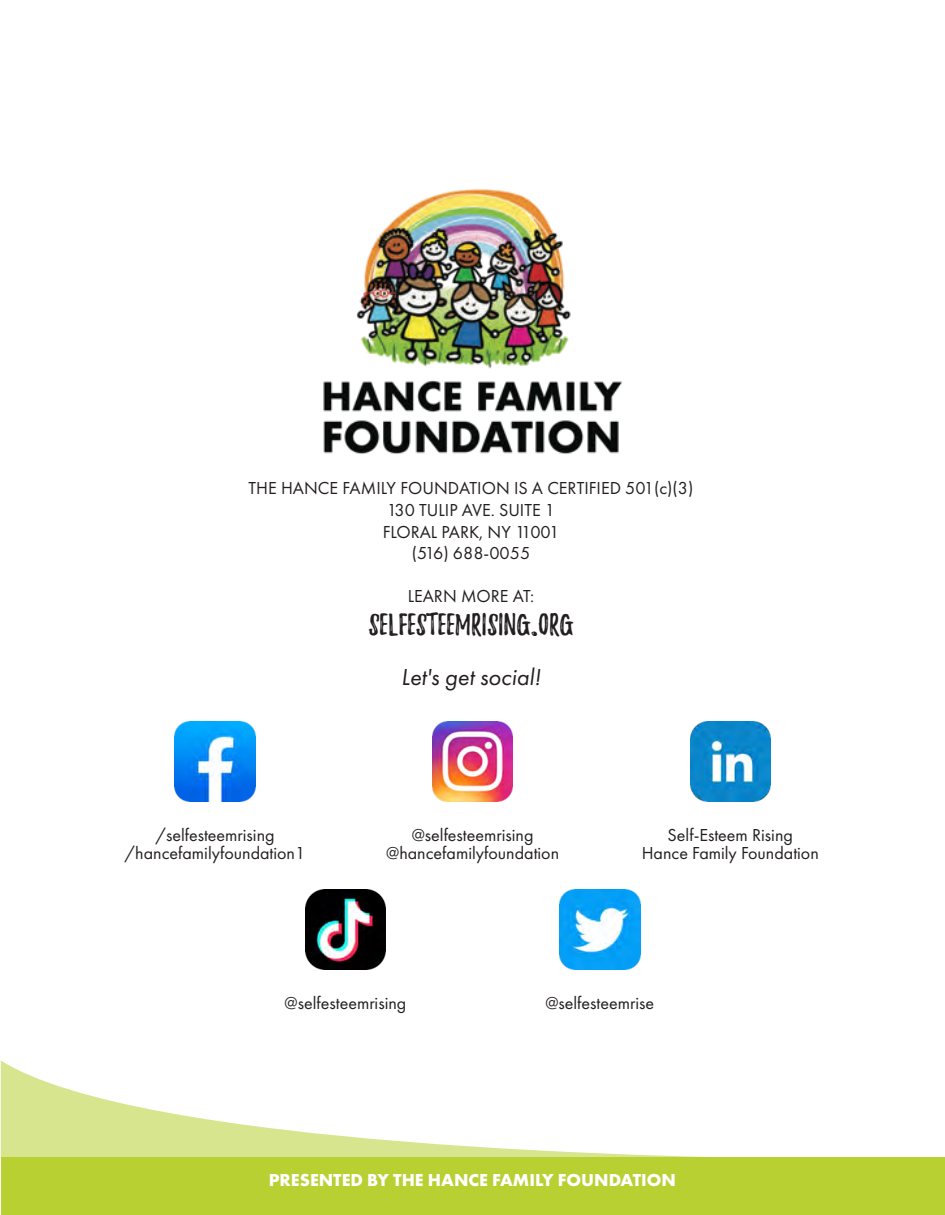
<style>
.page{position:relative;width:945px;height:1215px;background:#fff}
.page>*{position:absolute;margin:0;border:0;box-sizing:border-box;transform-origin:0 0}
.t1{font:27px "Playlist Caps";color:#231f20}
.t2{font:italic 24px "Futura PT";color:#231f20}
.t3{font:18px/21.6px "Futura PT";color:#231f20;text-align:center}
.t4{font:700 18px "Futura PT";color:#fff}
</style>
<div class="page">
<svg style="left:1px;top:1060px;width:940px;height:98px"></svg>
<div style="left:1px;top:1158px;width:943px;height:57px;background:#b8d032"></div>
<img style="left:323px;top:189px;width:300px;height:265px">
<img style="left:432px;top:721px;width:81px;height:81px">
<img style="left:175px;top:721px;width:80px;height:81px">
<img style="left:560px;top:889px;width:80px;height:81px">
<img style="left:305px;top:889px;width:81px;height:81px">
<img style="left:690px;top:721px;width:81px;height:81px">
<p class="t3" style="left:249px;top:477px;width:446px">THE HANCE FAMILY FOUNDATION IS A CERTIFIED 501(c)(3)<br>130 TULIP AVE. SUITE 1<br>FLORAL PARK, NY 11001<br>(516) 688-0055</p>
<p class="t3" style="left:408px;top:585px;width:128px">LEARN MORE AT:</p>
<h1 class="t1" style="left:369px;top:612px;width:206px">SELFESTEEMRISING.ORG</h1>
<h2 class="t2" style="left:401px;top:663px;width:141px">Let's get social!</h2>
<p class="t3" style="left:125px;top:826px;width:182px;line-height:18px">/selfesteemrising /hancefamilyfoundation1</p>
<p class="t3" style="left:386px;top:826px;width:175px;line-height:18px">@selfesteemrising @hancefamilyfoundation</p>
<p class="t3" style="left:642px;top:826px;width:179px;line-height:18px">Self-Esteem Rising<br>Hance Family Foundation</p>
<p class="t3" style="left:285px;top:992px;width:123px">@selfesteemrising</p>
<p class="t3" style="left:545px;top:992px;width:110px">@selfesteemrise</p>
<p class="t4" style="left:269px;top:1168px;width:409px">PRESENTED BY THE HANCE FAMILY FOUNDATION</p>
</div>
